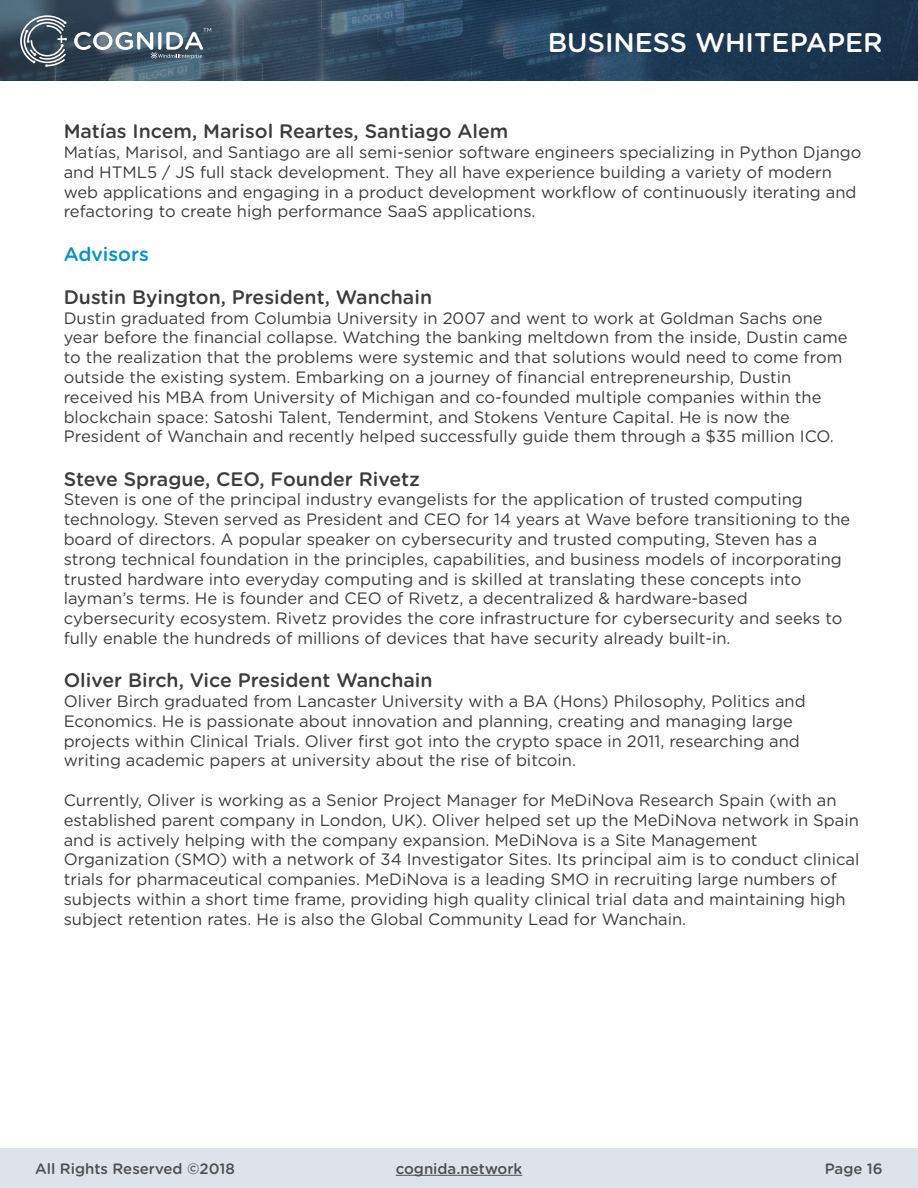
<style>
.page{position:relative;width:918px;height:1188px;background:#fff}
.page>*{position:absolute;margin:0;border:0;box-sizing:border-box;transform-origin:0 0}
.t1{font:500 27px "Gotham Rounded";color:#fff}
.t2{font:500 19.5px "Gotham Rounded";color:#3c3c3d}
.t3{font:500 19.5px "Gotham Rounded";color:#0091cd}
.t4{font:16.5px/19.8px "Gotham Rounded";color:#3c3c3d}
.t5{font:500 15px "Gotham Rounded";color:#505052}
</style>
<div class="page">
<img style="left:0;top:0;width:918px;height:80px">
<svg style="left:20px;top:15px;width:47px;height:52px;background:#64717d"></svg>
<svg style="left:74px;top:28px;width:137px;height:31px"></svg>
<div style="left:0;top:1148px;width:918px;height:40px;background:#dde3e8"></div>
<hr style="left:396px;top:1175px;width:126px;height:1px;background:#505052">
<h1 class="t1" style="left:548px;top:23px;width:336px">BUSINESS WHITEPAPER</h1>
<p class="t2" style="left:64px;top:117px;width:446px">Matías Incem, Marisol Reartes, Santiago Alem</p>
<p class="t4" style="left:64px;top:141px;width:799px">Matías, Marisol, and Santiago are all semi-senior software engineers specializing in Python Django and HTML5 / JS full stack development. They all have experience building a variety of modern web applications and engaging in a product development workflow of continuously iterating and refactoring to create high performance SaaS applications.</p>
<p class="t3" style="left:64px;top:240px;width:87px">Advisors</p>
<p class="t2" style="left:64px;top:283px;width:370px">Dustin Byington, President, Wanchain</p>
<p class="t4" style="left:64px;top:307px;width:786px">Dustin graduated from Columbia University in 2007 and went to work at Goldman Sachs one year before the financial collapse. Watching the banking meltdown from the inside, Dustin came to the realization that the problems were systemic and that solutions would need to come from outside the existing system. Embarking on a journey of financial entrepreneurship, Dustin received his MBA from University of Michigan and co-founded multiple companies within the blockchain space: Satoshi Talent, Tendermint, and Stokens Venture Capital. He is now the President of Wanchain and recently helped successfully guide them through a $35 million ICO.</p>
<p class="t2" style="left:64px;top:465px;width:358px">Steve Sprague, CEO, Founder Rivetz</p>
<p class="t4" style="left:64px;top:489px;width:788px">Steven is one of the principal industry evangelists for the application of trusted computing technology. Steven served as President and CEO for 14 years at Wave before transitioning to the board of directors. A popular speaker on cybersecurity and trusted computing, Steven has a strong technical foundation in the principles, capabilities, and business models of incorporating trusted hardware into everyday computing and is skilled at translating these concepts into layman’s terms. He is founder and CEO of Rivetz, a decentralized &amp; hardware-based cybersecurity ecosystem. Rivetz provides the core infrastructure for cybersecurity and seeks to fully enable the hundreds of millions of devices that have security already built-in.</p>
<p class="t2" style="left:64px;top:666px;width:370px">Oliver Birch, Vice President Wanchain</p>
<p class="t4" style="left:64px;top:690px;width:744px">Oliver Birch graduated from Lancaster University with a BA (Hons) Philosophy, Politics and Economics. He is passionate about innovation and planning, creating and managing large projects within Clinical Trials. Oliver first got into the crypto space in 2011, researching and writing academic papers at university about the rise of bitcoin.</p>
<p class="t4" style="left:64px;top:789px;width:797px">Currently, Oliver is working as a Senior Project Manager for MeDiNova Research Spain (with an established parent company in London, UK). Oliver helped set up the MeDiNova network in Spain and is actively helping with the company expansion. MeDiNova is a Site Management Organization (SMO) with a network of 34 Investigator Sites. Its principal aim is to conduct clinical trials for pharmaceutical companies. MeDiNova is a leading SMO in recruiting large numbers of subjects within a short time frame, providing high quality clinical trial data and maintaining high subject retention rates. He is also the Global Community Lead for Wanchain.</p>
<p class="t5" style="left:35px;top:1158px;width:201px">All Rights Reserved ©2018</p>
<p class="t5" style="left:396px;top:1158px;width:128px">cognida.network</p>
<p class="t5" style="left:825px;top:1158px;width:60px">Page 16</p>
</div>
